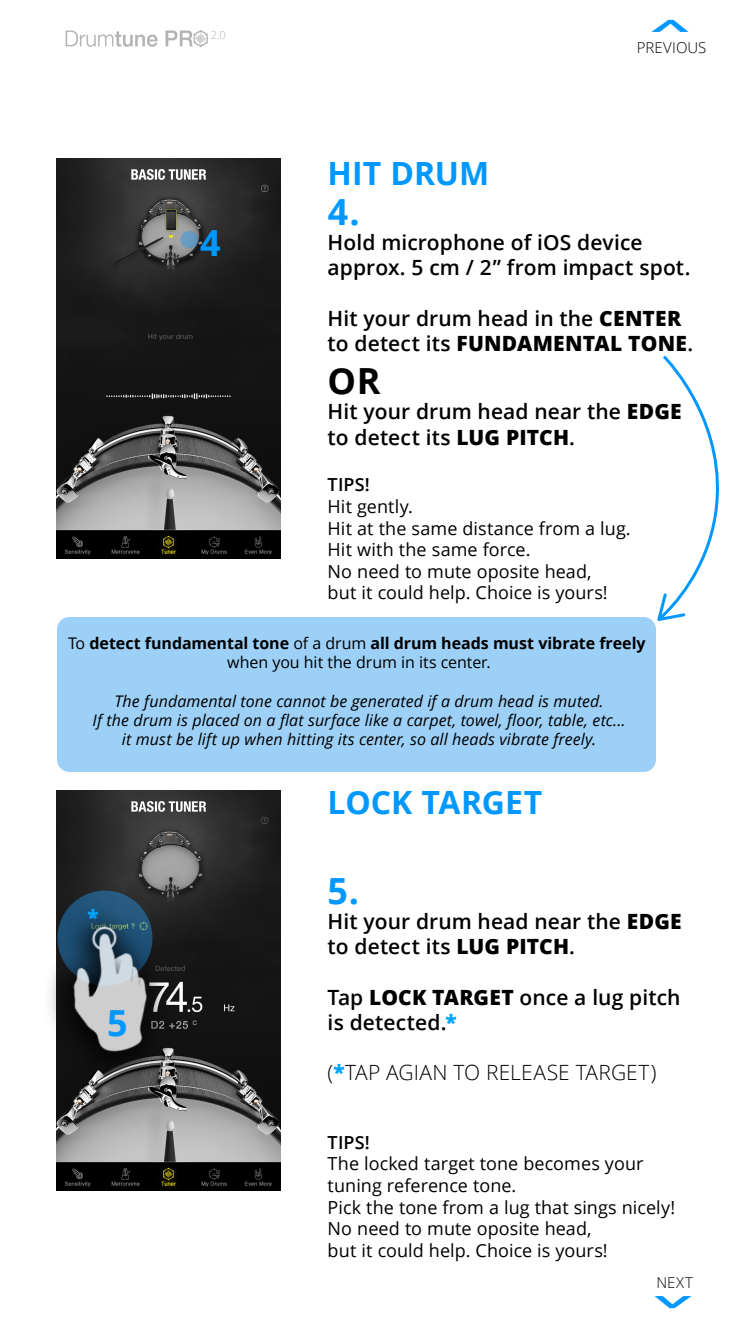
<style>
.page{position:relative;width:750px;height:1334px;background:#fff}
.page>*{position:absolute;margin:0;border:0;box-sizing:border-box;transform-origin:0 0}
.t1{font:700 70.4px "Open Sans";color:#0098ff;scale:.35 1}
.t2{font:700 36px "Open Sans";color:#0098ff}
.t3{font:700 36px "Open Sans";color:#000}
.t4{font:700 32px "Open Sans";color:#0098ff}
.t5{font:600 21px/25.2px "Open Sans";letter-spacing:.005em;color:#000}
.t6{font:300 21px "Open Sans";letter-spacing:.005em;color:#000}
.t7{font:800 21px "Open Sans";color:#00a4ff}
.t8{font:18px/21.6px "Open Sans";letter-spacing:.005em;color:#000}
.t9{font:600 18px "Open Sans";letter-spacing:.01em;color:#000}
.t10{font:italic 16px/19.2px "Open Sans";letter-spacing:.005em;color:#000;text-align:center}
.t11{font:700 16px/19.2px "Open Sans";letter-spacing:-.005em;color:#000;text-align:center}
.t12{font:300 15px "Open Sans";letter-spacing:.01em;color:#000}
.t13{font:300 11px "Open Sans";color:#b4b4b4}
.s1{font-weight:800}
.s2{font-weight:400}
.s3{font-weight:800;color:#00a4ff}
</style>
<div class="page">
<div style="left:57px;top:617px;width:599px;height:155px;background:#9dd0f6;border-radius:12px"></div>
<img style="left:56px;top:790px;width:225px;height:400px">
<img style="left:56px;top:158px;width:225px;height:400px">
<img style="left:50px;top:832px;width:219px;height:302px">
<svg style="left:181px;top:231px;width:17px;height:17px"></svg>
<img style="left:65px;top:29px;width:143px;height:19px">
<svg style="left:657px;top:355px;width:62px;height:266px"></svg>
<p class="t13" style="left:211px;top:27px;width:17px">2.0</p>
<h2 class="t2" style="left:200px;top:218px;width:22px">4</h2>
<h1 class="t1" style="left:620px;top:33px;width:42px;rotate:-90deg">&gt;</h1>
<h3 class="t4" style="left:328px;top:150px;width:163px">HIT DRUM</h3>
<p class="t12" style="left:637px;top:37px;width:71px">PREVIOUS</p>
<h2 class="t2" style="left:328px;top:187px;width:34px">4.</h2>
<p class="t5" style="left:328px;top:230px;width:364px">Hold microphone of iOS device approx. 5 cm / 2” from impact spot.</p>
<p class="t5" style="left:328px;top:305px;width:367px">Hit your drum head in the <span class="s1">CENTER </span>to detect its <span class="s1">FUNDAMENTAL TONE</span>.</p>
<h2 class="t3" style="left:328px;top:356px;width:54px">OR</h2>
<p class="t5" style="left:328px;top:399px;width:356px">Hit your drum head near the <span class="s1">EDGE </span>to detect its <span class="s1">LUG PITCH</span>.</p>
<p class="t9" style="left:328px;top:473px;width:44px">TIPS!</p>
<p class="t8" style="left:328px;top:495px;width:305px">Hit gently.<br>Hit at the same distance from a lug.<br>Hit with the same force.<br>No need to mute oposite head,<br>but it could help. Choice is yours!</p>
<p class="t11" style="left:68px;top:633px;width:579px"><span class="s2">To</span> detect fundamental tone <span class="s2">of a drum</span> all drum heads must vibrate freely <span class="s2">when you hit the drum in its center.</span></p>
<p class="t10" style="left:92px;top:691px;width:535px">The fundamental tone cannot be generated if a drum head is muted.<br>If the drum is placed on a flat surface like a carpet, towel, floor, table, etc... it must be lift up when hitting its center, so all heads vibrate freely.</p>
<p class="t7" style="left:88px;top:902px;width:13px">*</p>
<h2 class="t2" style="left:107px;top:998px;width:22px">5</h2>
<h3 class="t4" style="left:328px;top:779px;width:216px">LOCK TARGET</h3>
<h2 class="t2" style="left:328px;top:866px;width:33px">5.</h2>
<p class="t5" style="left:328px;top:909px;width:356px">Hit your drum head near the <span class="s1">EDGE </span>to detect its <span class="s1">LUG PITCH</span>.</p>
<p class="t5" style="left:328px;top:984px;width:354px">Tap <span class="s1">LOCK TARGET</span> once a lug pitch is detected.<span class="s3">*</span></p>
<p class="t6" style="left:328px;top:1058px;width:330px">(<span class="s3">*</span>TAP AGIAN TO RELEASE TARGET)</p>
<p class="t9" style="left:328px;top:1130px;width:44px">TIPS!</p>
<p class="t8" style="left:328px;top:1153px;width:349px">The locked target tone becomes your tuning reference tone.<br>Pick the tone from a lug that sings nicely!<br>No need to mute oposite head,<br>but it could help. Choice is yours!</p>
<p class="t12" style="left:656px;top:1272px;width:38px">NEXT</p>
<h1 class="t1" style="left:723px;top:1295px;width:42px;rotate:90deg">&gt;</h1>
</div>
